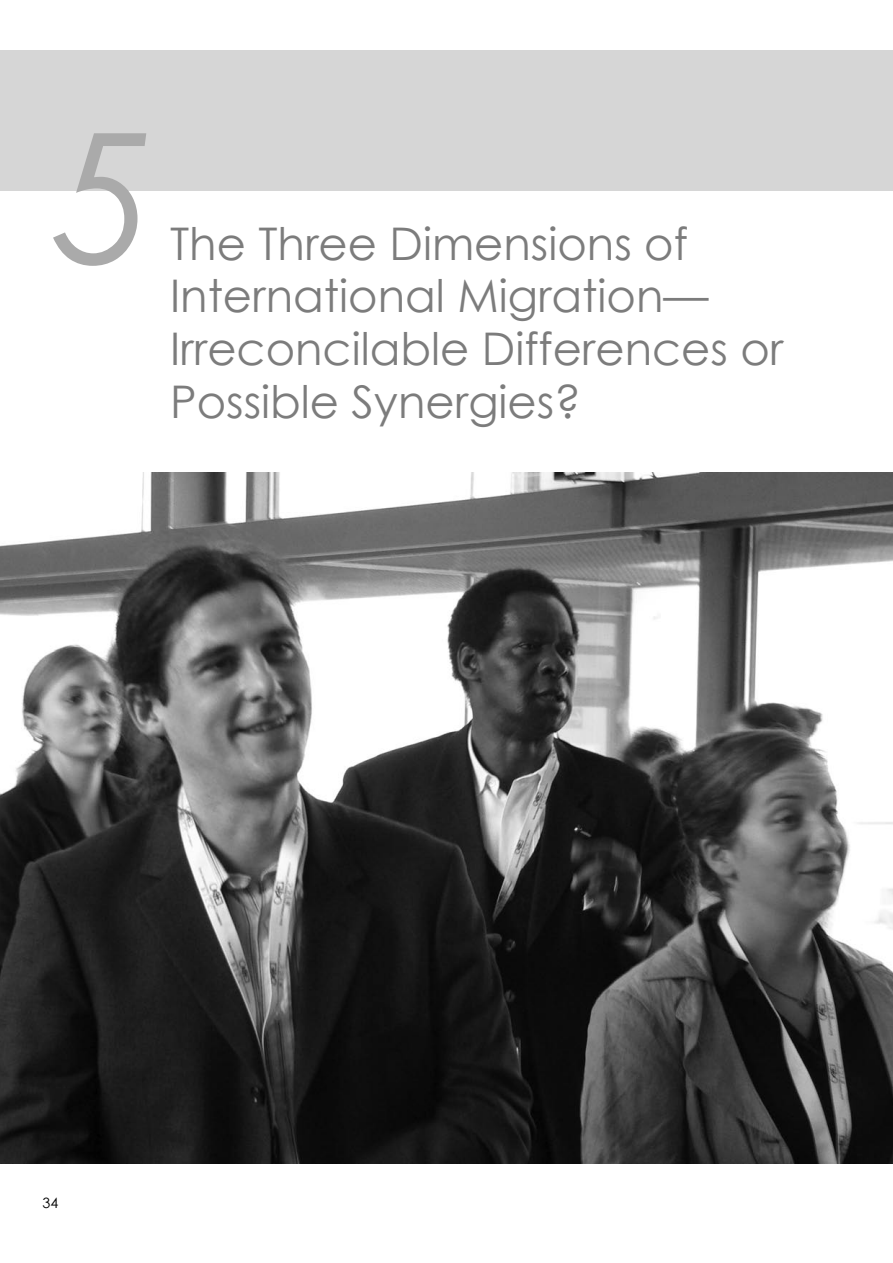
<style>
.page{position:relative;width:893px;height:1263px;background:#fff}
.page>*{position:absolute;margin:0;border:0;box-sizing:border-box;transform-origin:0 0}
.t1{font:italic 180px "Century Gothic";color:#aaa}
.t2{font:45px/52.5px "Century Gothic";color:#7c7c7c}
.t3{font:14.25px "Century Gothic";color:#000}
</style>
<div class="page">
<div style="left:0;top:50px;width:893px;height:140px;background:#d6d6d6"></div>
<img style="left:0;top:472px;width:893px;height:692px">
<h1 class="t1" style="left:54px;top:72px;width:101px">5</h1>
<p class="t2" style="left:170px;top:217px;width:615px">The Three Dimensions of<br>International Migration—<br>Irreconcilable Differences or<br>Possible Synergies?</p>
<p class="t3" style="left:43px;top:1193px;width:17px">34</p>
</div>
